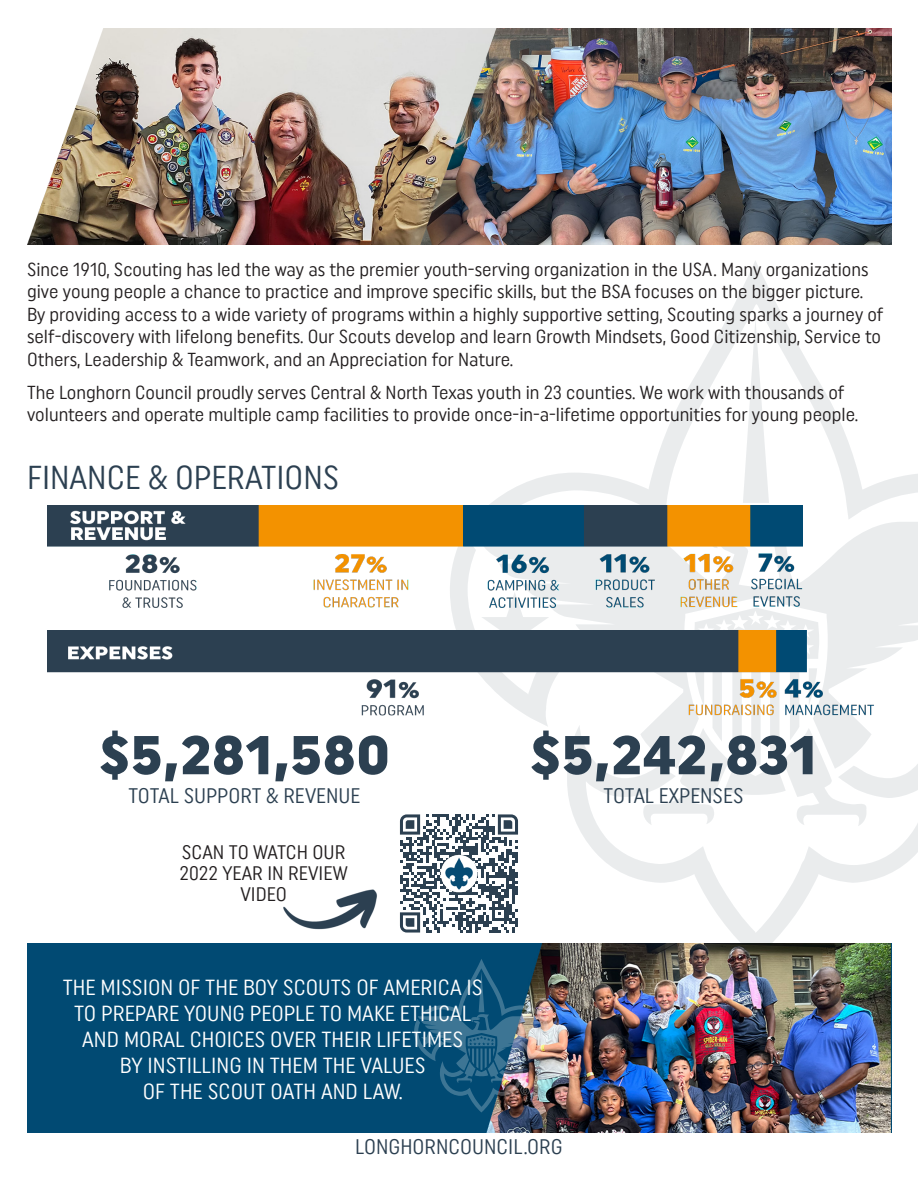
<style>
.page{position:relative;width:918px;height:1188px;background:#fff}
.page>*{position:absolute;margin:0;border:0;box-sizing:border-box;transform-origin:0 0}
.t1{font:900 54.6px "Uniform";color:#2c4051}
.t2{font:33px "Uniform Condensed 6";color:#2c4051}
.t3{font:21.75px "Uniform Condensed 6";color:#fff}
.t4{font:21px "Uniform Condensed 6";color:#2c4051}
.t5{font:19.5px "Uniform Condensed 6";color:#231f20}
.t6{font:18.75px/22.5px "Uniform Condensed 6";color:#231f20}
</style>
<div class="page">
<svg style="left:489px;top:261px;width:429px;height:249px"></svg>
<svg style="left:567px;top:769px;width:351px;height:189px"></svg>
<svg style="left:743px;top:318px;width:26px;height:185px"></svg>
<svg style="left:532px;top:510px;width:386px;height:259px"></svg>
<svg style="left:642px;top:718px;width:225px;height:108px"></svg>
<svg style="left:802px;top:608px;width:17px;height:22px"></svg>
<img style="left:27px;top:28px;width:864px;height:216px">
<img style="left:48px;top:505px;width:754px;height:125px">
<img style="left:48px;top:630px;width:843px;height:88px">
<svg style="left:400px;top:814px;width:118px;height:119px"></svg>
<img style="left:440px;top:855px;width:38px;height:37px">
<img style="left:283px;top:890px;width:94px;height:40px">
<img style="left:27px;top:943px;width:864px;height:189px">
<img style="left:414px;top:959px;width:135px;height:154px">
<p class="t6" style="left:27px;top:258px;width:858px">Since 1910, Scouting has led the way as the premier youth-serving organization in the USA. Many organizations give young people a chance to practice and improve specific skills, but the BSA focuses on the bigger picture.<br>By providing access to a wide variety of programs within a highly supportive setting, Scouting sparks a journey of self-discovery with lifelong benefits. Our Scouts develop and learn Growth Mindsets, Good Citizenship, Service to Others, Leadership &amp; Teamwork, and an Appreciation for Nature.</p>
<p class="t6" style="left:27px;top:381px;width:833px">The Longhorn Council proudly serves Central &amp; North Texas youth in 23 counties. We work with thousands of volunteers and operate multiple camp facilities to provide once-in-a-lifetime opportunities for young people.</p>
<p class="t2" style="left:27px;top:457px;width:314px">FINANCE &amp; OPERATIONS</p>
<p class="t1" style="left:99px;top:722px;width:293px">$5,281,580</p>
<p class="t4" style="left:128px;top:783px;width:233px">TOTAL SUPPORT &amp; REVENUE</p>
<p class="t5" style="left:182px;top:840px;width:165px">SCAN TO WATCH OUR</p>
<p class="t5" style="left:180px;top:861px;width:170px">2022 YEAR IN REVIEW</p>
<p class="t5" style="left:240px;top:882px;width:48px">VIDEO</p>
<p class="t3" style="left:63px;top:974px;width:422px">THE MISSION OF THE BOY SCOUTS OF AMERICA IS</p>
<p class="t3" style="left:74px;top:1000px;width:399px">TO PREPARE YOUNG PEOPLE TO MAKE ETHICAL</p>
<p class="t3" style="left:82px;top:1026px;width:383px">AND MORAL CHOICES OVER THEIR LIFETIMES</p>
<p class="t3" style="left:120px;top:1052px;width:307px">BY INSTILLING IN THEM THE VALUES</p>
<p class="t3" style="left:143px;top:1078px;width:262px">OF THE SCOUT OATH AND LAW.</p>
<p class="t1" style="left:530px;top:722px;width:289px">$5,242,831</p>
<p class="t4" style="left:604px;top:783px;width:141px">TOTAL EXPENSES</p>
<p class="t4" style="left:355px;top:1134px;width:209px">LONGHORNCOUNCIL.ORG</p>
</div>
